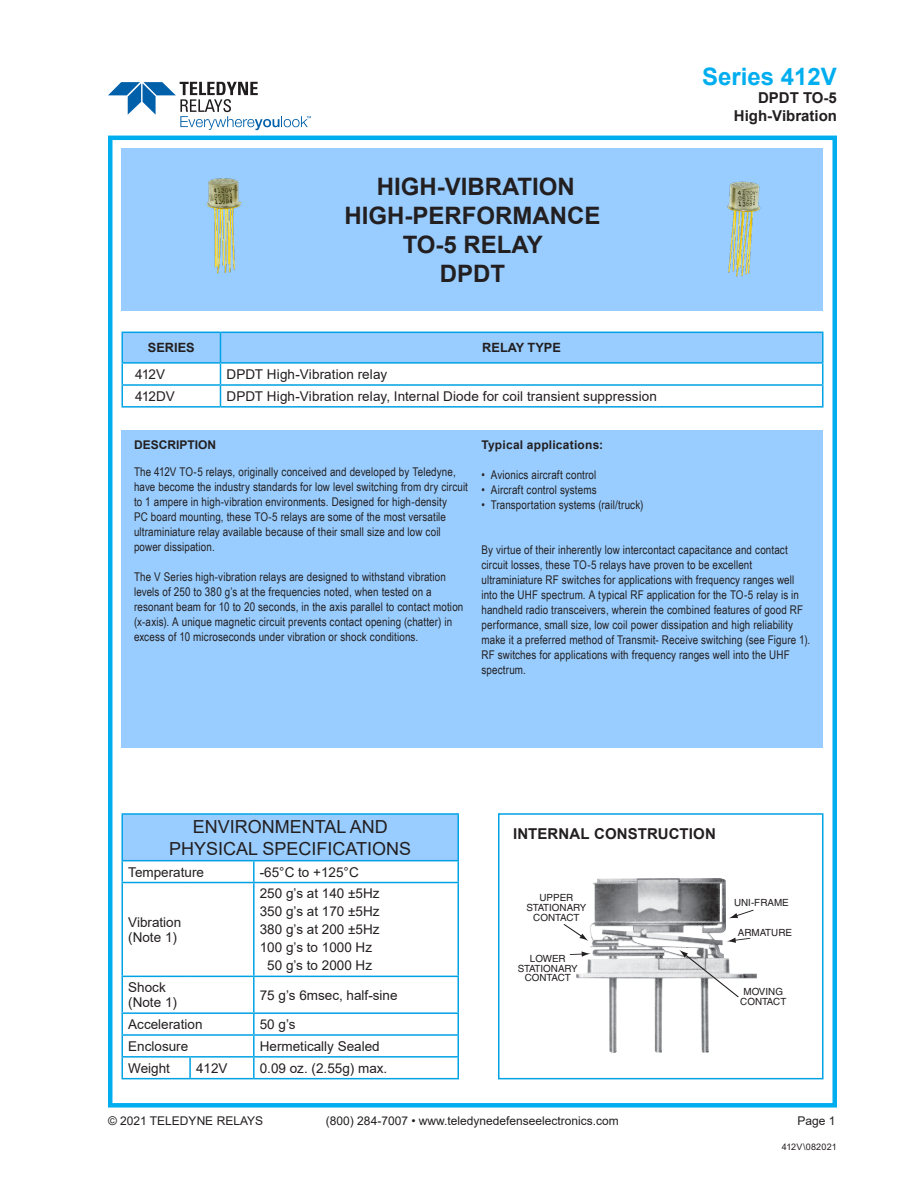
<style>
.page{position:relative;width:918px;height:1188px;background:#fff}
.page>*{position:absolute;margin:0;border:0;box-sizing:border-box;transform-origin:0 0}
.t1{font:700 24px "Arial";color:#231f20}
.t2{font:700 24px "Arial";color:#00aeef}
.t3{font:18px/21.6px "Arial";color:#231f20;text-align:center}
.t4{font:700 15px/18px "Arial";color:#231f20;text-align:right}
.t5{font:700 14.4px "Helvetica";color:#231f20}
.t6{font:13.5px "Arial";color:#231f20}
.t7{font:700 12.75px "Arial";color:#231f20}
.t8{font:12px/15px "Arial Narrow";letter-spacing:.01em;color:#231f20}
.t9{font:12px "Arial";color:#231f20}
.t10{font:700 12px "Arial";letter-spacing:.015em;color:#231f20}
.t11{font:9.9px/9.9px "Helvetica";color:#231f20;text-align:center}
.t12{font:9px "Arial";letter-spacing:.02em;color:#231f20}
</style>
<div class="page">
<div style="left:108px;top:136px;width:729px;height:972px;border:4px solid #00aeef"></div>
<svg style="left:108px;top:82px;width:203px;height:48px"></svg>
<hr style="left:822px;top:364px;width:2px;height:20px;background:#00a2e4">
<hr style="left:822px;top:386px;width:2px;height:20px;background:#00a2e4">
<hr style="left:122px;top:406px;width:98px;height:2px;background:#00a2e4">
<hr style="left:220px;top:406px;width:603px;height:2px;background:#00a2e4">
<hr style="left:822px;top:333px;width:2px;height:29px;background:#00a2e4">
<svg style="left:122px;top:332px;width:701px;height:74px"></svg>
<hr style="left:122px;top:362px;width:98px;height:2px;background:#00a2e4">
<div style="left:122px;top:430px;width:702px;height:317px;background:#99cdff"></div>
<div style="left:122px;top:814px;width:336px;height:47px;background:#99cdff"></div>
<hr style="left:458px;top:815px;width:1px;height:45px;background:#00a2e4">
<svg style="left:122px;top:861px;width:1px;height:21px"></svg>
<hr style="left:253px;top:861px;width:2px;height:21px;background:#00a2e4">
<svg style="left:458px;top:861px;width:1px;height:21px"></svg>
<hr style="left:122px;top:882px;width:68px;height:1px;background:#00a2e4">
<hr style="left:122px;top:883px;width:1px;height:93px;background:#00a2e4">
<hr style="left:190px;top:882px;width:64px;height:1px;background:#00a2e4">
<hr style="left:254px;top:882px;width:205px;height:1px;background:#00a2e4">
<hr style="left:253px;top:883px;width:2px;height:93px;background:#00a2e4">
<hr style="left:458px;top:883px;width:1px;height:93px;background:#00a2e4">
<hr style="left:122px;top:976px;width:68px;height:1px;background:#00a2e4">
<hr style="left:122px;top:977px;width:1px;height:35px;background:#00a2e4">
<hr style="left:190px;top:976px;width:64px;height:1px;background:#00a2e4">
<hr style="left:254px;top:976px;width:205px;height:1px;background:#00a2e4">
<hr style="left:253px;top:977px;width:2px;height:35px;background:#00a2e4">
<hr style="left:458px;top:977px;width:1px;height:35px;background:#00a2e4">
<hr style="left:122px;top:1012px;width:68px;height:2px;background:#00a2e4">
<hr style="left:190px;top:1012px;width:64px;height:2px;background:#00a2e4">
<hr style="left:254px;top:1012px;width:205px;height:2px;background:#00a2e4">
<hr style="left:253px;top:1014px;width:2px;height:20px;background:#00a2e4">
<hr style="left:122px;top:1034px;width:68px;height:2px;background:#00a2e4">
<hr style="left:190px;top:1034px;width:64px;height:2px;background:#00a2e4">
<hr style="left:254px;top:1034px;width:205px;height:2px;background:#00a2e4">
<hr style="left:253px;top:1036px;width:2px;height:20px;background:#00a2e4">
<hr style="left:122px;top:1056px;width:68px;height:2px;background:#00a2e4">
<svg style="left:122px;top:1014px;width:1px;height:64px"></svg>
<hr style="left:190px;top:1056px;width:64px;height:2px;background:#00a2e4">
<hr style="left:189px;top:1058px;width:2px;height:20px;background:#00a2e4">
<hr style="left:254px;top:1056px;width:205px;height:2px;background:#00a2e4">
<hr style="left:253px;top:1058px;width:2px;height:20px;background:#00a2e4">
<svg style="left:458px;top:1014px;width:1px;height:64px"></svg>
<hr style="left:122px;top:1078px;width:68px;height:1px;background:#00a2e4">
<hr style="left:190px;top:1078px;width:64px;height:1px;background:#00a2e4">
<hr style="left:254px;top:1078px;width:205px;height:1px;background:#00a2e4">
<hr style="left:122px;top:813px;width:68px;height:2px;background:#00a2e4">
<hr style="left:122px;top:815px;width:1px;height:45px;background:#00a2e4">
<hr style="left:190px;top:813px;width:64px;height:2px;background:#00a2e4">
<hr style="left:254px;top:813px;width:205px;height:2px;background:#00a2e4">
<hr style="left:122px;top:860px;width:68px;height:1px;background:#00a2e4">
<hr style="left:190px;top:860px;width:64px;height:1px;background:#00a2e4">
<hr style="left:254px;top:860px;width:205px;height:1px;background:#00a2e4">
<div style="left:498px;top:813px;width:326px;height:266px;border:2px solid #00a2e4"></div>
<img style="left:576px;top:878px;width:181px;height:175px">
<svg style="left:563px;top:923px;width:25px;height:18px"></svg>
<svg style="left:569px;top:951px;width:22px;height:6px"></svg>
<svg style="left:729px;top:909px;width:26px;height:9px"></svg>
<svg style="left:727px;top:937px;width:25px;height:6px"></svg>
<svg style="left:679px;top:950px;width:61px;height:48px"></svg>
<div style="left:122px;top:148px;width:702px;height:163px;background:#99cdff"></div>
<img style="left:206px;top:178px;width:36px;height:96px">
<img style="left:727px;top:181px;width:34px;height:96px">
<p class="t1" style="left:377px;top:170px;width:200px">HIGH-VIBRATION</p>
<p class="t1" style="left:345px;top:199px;width:257px">HIGH-PERFORMANCE</p>
<p class="t1" style="left:403px;top:228px;width:142px">TO-5 RELAY</p>
<p class="t1" style="left:440px;top:256px;width:67px">DPDT</p>
<h1 class="t2" style="left:702px;top:60px;width:136px">Series 412V</h1>
<p class="t4" style="left:734px;top:89px;width:105px">DPDT TO-5<br>High-Vibration</p>
<p class="t7" style="left:148px;top:339px;width:48px">SERIES</p>
<p class="t7" style="left:482px;top:339px;width:80px">RELAY TYPE</p>
<p class="t6" style="left:135px;top:365px;width:32px">412V</p>
<p class="t6" style="left:226px;top:365px;width:162px">DPDT High-Vibration relay</p>
<p class="t6" style="left:135px;top:387px;width:41px">412DV</p>
<p class="t6" style="left:226px;top:387px;width:432px">DPDT High-Vibration relay, Internal Diode for coil transient suppression</p>
<p class="t10" style="left:134px;top:436px;width:84px">DESCRIPTION</p>
<p class="t8" style="left:134px;top:464px;width:336px">The 412V TO-5 relays, originally conceived and developed by Teledyne, have become the industry standards for low level switching from dry circuit to 1 ampere in high-vibration environments. Designed for high-density<br>PC board mounting, these TO-5 relays are some of the most versatile ultraminiature relay available because of their small size and low coil power dissipation.</p>
<p class="t8" style="left:134px;top:569px;width:331px">The V Series high-vibration relays are designed to withstand vibration levels of 250 to 380 g’s at the frequencies noted, when tested on a resonant beam for 10 to 20 seconds, in the axis parallel to contact motion (x-axis). A unique magnetic circuit prevents contact opening (chatter) in excess of 10 microseconds under vibration or shock conditions.</p>
<p class="t10" style="left:482px;top:436px;width:123px">Typical applications:</p>
<p class="t8" style="left:482px;top:467px;width:116px">• Avionics aircraft control</p>
<p class="t8" style="left:482px;top:482px;width:117px">• Aircraft control systems</p>
<p class="t8" style="left:482px;top:497px;width:163px">• Transportation systems (rail/truck)</p>
<p class="t8" style="left:482px;top:542px;width:330px">By virtue of their inherently low intercontact capacitance and contact circuit losses, these TO-5 relays have proven to be excellent ultraminiature RF switches for applications with frequency ranges well into the UHF spectrum. A typical RF application for the TO-5 relay is in handheld radio transceivers, wherein the combined features of good RF performance, small size, low coil power dissipation and high reliability make it a preferred method of Transmit- Receive switching (see Figure 1).<br>RF switches for applications with frequency ranges well into the UHF spectrum.</p>
<p class="t3" style="left:169px;top:816px;width:244px">ENVIRONMENTAL AND<br>PHYSICAL SPECIFICATIONS</p>
<p class="t6" style="left:128px;top:862px;width:77px">Temperature</p>
<p class="t6" style="left:260px;top:862px;width:100px">-65°C to +125°C</p>
<p class="t6" style="left:128px;top:913px;width:55px">Vibration</p>
<p class="t6" style="left:128px;top:928px;width:50px">(Note 1)</p>
<p class="t6" style="left:260px;top:884px;width:121px">250 g’s at 140 ±5Hz</p>
<p class="t6" style="left:260px;top:902px;width:121px">350 g’s at 170 ±5Hz</p>
<p class="t6" style="left:260px;top:920px;width:121px">380 g’s at 200 ±5Hz</p>
<p class="t6" style="left:260px;top:938px;width:114px">100 g’s to 1000 Hz</p>
<p class="t6" style="left:267px;top:956px;width:106px">50 g’s to 2000 Hz</p>
<p class="t6" style="left:128px;top:978px;width:39px">Shock</p>
<p class="t6" style="left:128px;top:993px;width:50px">(Note 1)</p>
<p class="t6" style="left:260px;top:986px;width:139px">75 g’s 6msec, half-sine</p>
<p class="t6" style="left:128px;top:1015px;width:76px">Acceleration</p>
<p class="t6" style="left:260px;top:1015px;width:37px">50 g’s</p>
<p class="t6" style="left:128px;top:1037px;width:62px">Enclosure</p>
<p class="t6" style="left:260px;top:1037px;width:122px">Hermetically Sealed</p>
<p class="t6" style="left:128px;top:1059px;width:43px">Weight</p>
<p class="t6" style="left:196px;top:1059px;width:33px">412V</p>
<p class="t6" style="left:260px;top:1059px;width:129px">0.09 oz. (2.55g) max.</p>
<p class="t4" style="left:513px;top:825px;width:204px">INTERNAL CONSTRUCTION</p>
<p class="t5" style="left:530px;top:831px;width:195px">INTERNAL CONSTRUCTION</p>
<p class="t11" style="left:526px;top:893px;width:62px">UPPER<br>STATIONARY<br>CONTACT</p>
<p class="t11" style="left:518px;top:953px;width:62px">LOWER<br>STATIONARY<br>CONTACT</p>
<p class="t11" style="left:734px;top:898px;width:56px">UNI-FRAME</p>
<p class="t11" style="left:738px;top:927px;width:56px">ARMATURE</p>
<p class="t11" style="left:740px;top:986px;width:48px">MOVING<br>CONTACT</p>
<p class="t9" style="left:108px;top:1113px;width:157px">© 2021 TELEDYNE RELAYS</p>
<p class="t9" style="left:326px;top:1113px;width:295px">(800) 284-7007 • www.teledynedefenseelectronics.com</p>
<p class="t9" style="left:797px;top:1113px;width:40px">Page 1</p>
<p class="t12" style="left:782px;top:1141px;width:56px">412V\082021</p>
</div>
